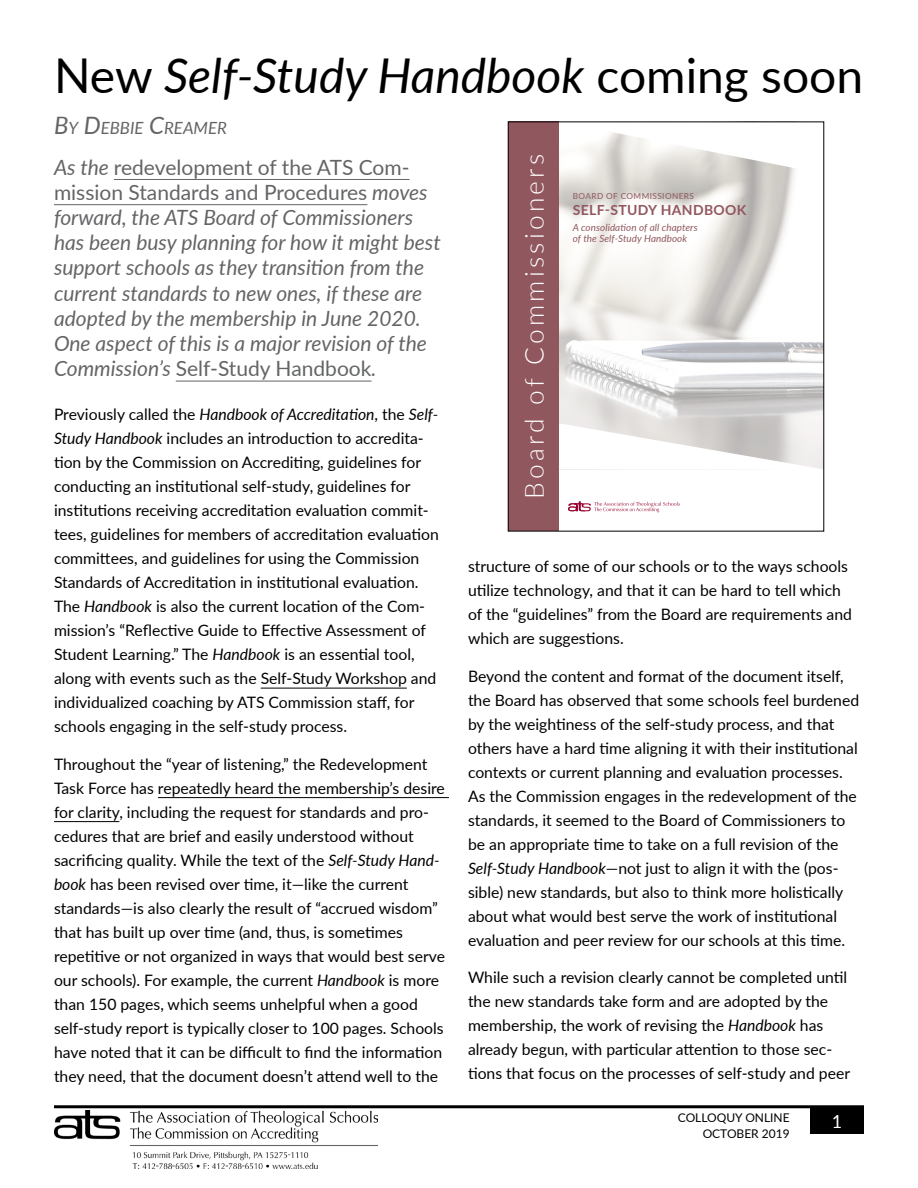
<style>
.page{position:relative;width:918px;height:1188px;background:#fff}
.page>*{position:absolute;margin:0;border:0;box-sizing:border-box;transform-origin:0 0}
.t1{font:italic 48px "Lato";color:#000}
.t2{font:300 26.4px "Lato";letter-spacing:.125em;color:#fff}
.t3{font:italic 21px/25.2px "Lato";color:#636466}
.t4{font:18px "Lato";color:#fff}
.t5{font:italic 16.8px "Lato";color:#636466}
.t6{font:15.75px/24px "Lato";color:#000}
.t7{font:700 13.95px "Lato";letter-spacing:.025em;color:#91575e}
.t8{font:12px/16.5px "Lato";color:#000;text-align:right}
.t9{font:italic 9.75px/11.4px "Lato";letter-spacing:.01em;color:#91575e}
.t10{font:8.25px "Lato";letter-spacing:.05em;color:#91575e}
.s1{font-style:normal}
.s2{font-size:24px}
.s3{font-style:italic}
</style>
<div class="page">
<div style="left:810px;top:1107px;width:54px;height:27px;background:#000"></div>
<hr style="left:54px;top:1105px;width:810px;height:3px;background:#000">
<img style="left:54px;top:1110px;width:324px;height:59px">
<hr style="left:114px;top:179px;width:296px;height:1px;background:#636466">
<hr style="left:54px;top:204px;width:313px;height:1px;background:#636466">
<hr style="left:176px;top:381px;width:196px;height:1px;background:#636466">
<hr style="left:261px;top:688px;width:146px;height:1px;background:#000">
<hr style="left:158px;top:797px;width:291px;height:1px;background:#000">
<hr style="left:54px;top:821px;width:65px;height:1px;background:#000">
<img style="left:559px;top:172px;width:263px;height:251px">
<svg style="left:559px;top:423px;width:263px;height:47px"></svg>
<div style="left:508px;top:122px;width:51px;height:409px;background:#91575e"></div>
<svg style="left:560px;top:132px;width:262px;height:42px"></svg>
<svg style="left:568px;top:501px;width:112px;height:11px"></svg>
<div style="left:508px;top:122px;width:316px;height:410px;border:1px solid #000"></div>
<h1 class="t1" style="left:54px;top:41px;width:811px"><span class="s1">New</span> Self-Study Handbook <span class="s1">coming soon</span></h1>
<p class="t5" style="left:54px;top:116px;width:174px"><span class="s2">B</span>Y <span class="s2">D</span>EBBIE <span class="s2">C</span>REAMER</p>
<h2 class="t2" style="left:516px;top:499px;width:346px;rotate:-90deg">Board of Commissioners</h2>
<p class="t3" style="left:54px;top:153px;width:388px">As the <span class="s1">redevelopment of the ATS Com&shy;mission Standards and Procedures</span> moves forward, the ATS Board of Commissioners has been busy planning for how it might best support schools as they transition from the current standards to new ones, if these are adopted by the membership in June 2020.<br>One aspect of this is a major revision of the Commission’s <span class="s1">Self-Study Handbook</span>.</p>
<p class="t6" style="left:54px;top:402px;width:386px">Previously called the <span class="s3">Handbook of Accreditation</span>, the <span class="s3">Self-Study Handbook</span> includes an introduction to accredita&shy;tion by the Commission on Accrediting, guidelines for conducting an institutional self-study, guidelines for institutions receiving accreditation evaluation commit&shy;tees, guidelines for members of accreditation evaluation committees, and guidelines for using the Commission Standards of Accreditation in institutional evaluation.<br>The <span class="s3">Handbook</span> is also the current location of the Com&shy;mission’s “Reflective Guide to Effective Assessment of Student Learning.” The <span class="s3">Handbook</span> is an essential tool, along with events such as the Self-Study Workshop and individualized coaching by ATS Commission staff, for schools engaging in the self-study process.</p>
<p class="t6" style="left:54px;top:752px;width:393px">Throughout the “year of listening,” the Redevelopment Task Force has repeatedly heard the membership’s desire for clarity, including the request for standards and pro&shy;cedures that are brief and easily understood without sacrificing quality. While the text of the <span class="s3">Self-Study Hand&shy;book</span> has been revised over time, it—like the current standards—is also clearly the result of “accrued wisdom” that has built up over time (and, thus, is sometimes repetitive or not organized in ways that would best serve our schools). For example, the current <span class="s3">Handbook</span> is more than 150 pages, which seems unhelpful when a good self-study report is typically closer to 100 pages. Schools have noted that it can be difficult to find the information they need, that the document doesn’t attend well to the</p>
<p class="t10" style="left:573px;top:190px;width:123px">BOARD OF COMMISSIONERS</p>
<p class="t7" style="left:573px;top:199px;width:175px">SELF-STUDY HANDBOOK</p>
<p class="t9" style="left:573px;top:221px;width:126px">A consolidation of all chapters of the Self-Study Handbook</p>
<p class="t6" style="left:468px;top:554px;width:386px">structure of some of our schools or to the ways schools utilize technology, and that it can be hard to tell which of the “guidelines” from the Board are requirements and which are suggestions.</p>
<p class="t6" style="left:468px;top:664px;width:393px">Beyond the content and format of the document itself, the Board has observed that some schools feel burdened by the weightiness of the self-study process, and that others have a hard time aligning it with their institutional contexts or current planning and evaluation processes.<br>As the Commission engages in the redevelopment of the standards, it seemed to the Board of Commissioners to be an appropriate time to take on a full revision of the <span class="s3">Self-Study Handbook</span>—not just to align it with the (pos&shy;sible) new standards, but also to think more holistically about what would best serve the work of institutional evaluation and peer review for our schools at this time.</p>
<p class="t6" style="left:468px;top:965px;width:384px">While such a revision clearly cannot be completed until the new standards take form and are adopted by the membership, the work of revising the <span class="s3">Handbook</span> has already begun, with particular attention to those sec&shy;tions that focus on the processes of self-study and peer</p>
<p class="t8" style="left:678px;top:1108px;width:113px">COLLOQUY ONLINE<br>OCTOBER 2019</p>
<p class="t4" style="left:832px;top:1108px;width:12px">1</p>
</div>
